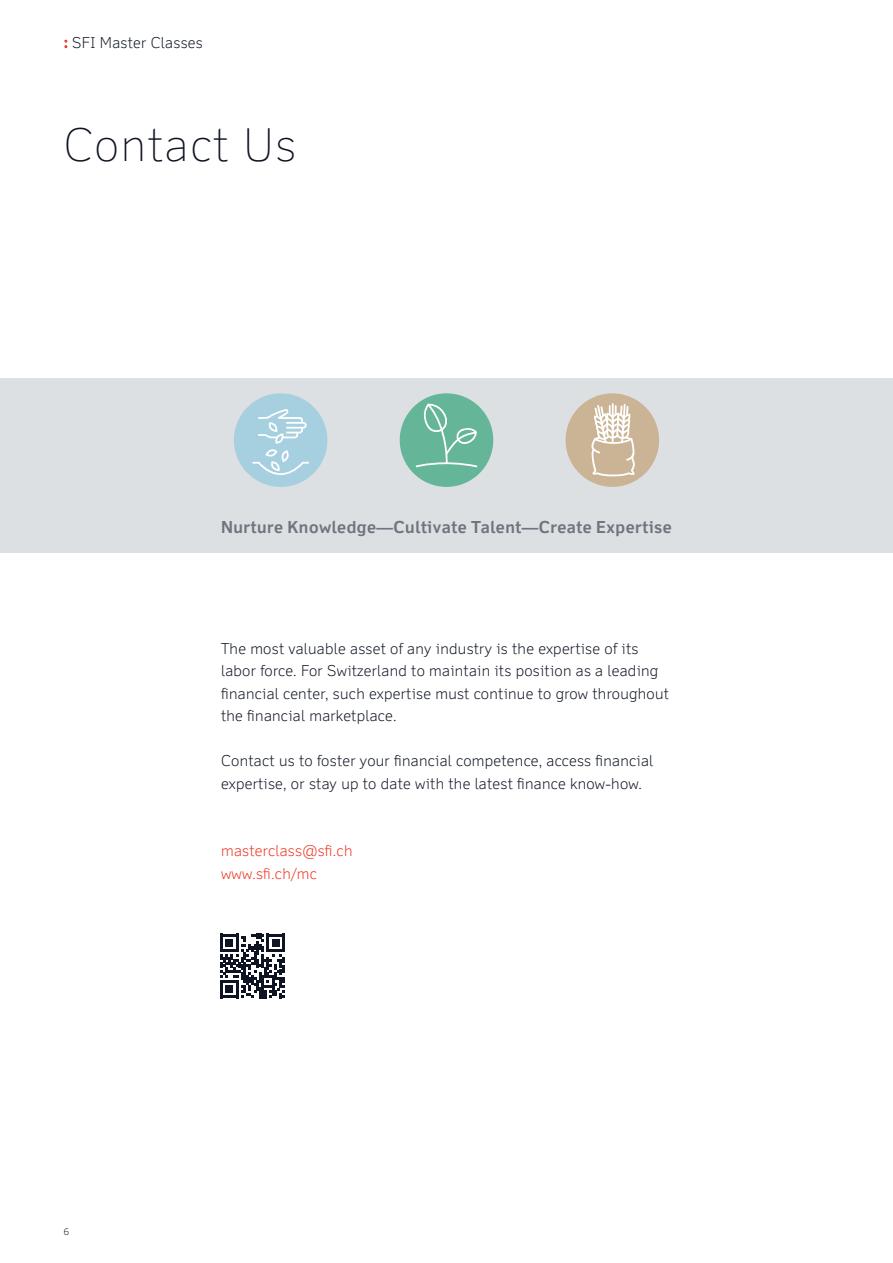
<style>
.page{position:relative;width:893px;height:1263px;background:#fff}
.page>*{position:absolute;margin:0;border:0;box-sizing:border-box;transform-origin:0 0}
.t1{font:100 45px "Felbridge Pro";letter-spacing:.04em;color:#0e1423}
.t2{font:700 16.5px "Felbridge Pro";letter-spacing:.03em;color:#6f757e}
.t3{font:300 15px/22.5px "Felbridge Pro";letter-spacing:.02em;color:#0e1423}
.t4{font:300 15px/22.5px "Felbridge Pro";letter-spacing:.02em;color:#ef3422}
.t5{font:300 9px "Felbridge Pro";color:#0e1423}
.s1{font-family:"New Baskerville Std";font-weight:400;font-size:16.5px;color:#ef3422}
</style>
<div class="page">
<svg style="left:220px;top:934px;width:65px;height:64px"></svg>
<div style="left:0;top:378px;width:893px;height:175px;background:#dde0e3"></div>
<div style="left:234px;top:393px;width:93px;height:94px;background:#a6d0df;border-radius:50%"></div>
<svg style="left:252px;top:409px;width:57px;height:66px"></svg>
<div style="left:400px;top:393px;width:93px;height:94px;background:#65b599;border-radius:50%"></div>
<svg style="left:416px;top:403px;width:61px;height:64px"></svg>
<div style="left:566px;top:393px;width:93px;height:94px;background:#cbb496;border-radius:50%"></div>
<hr style="left:612px;top:403px;width:2px;height:62px;background:#fff">
<svg style="left:591px;top:404px;width:44px;height:73px"></svg>
<p class="t3" style="left:64px;top:32px;width:140px"><span class="s1">:</span> SFI Master Classes</p>
<h1 class="t1" style="left:64px;top:117px;width:234px">Contact Us</h1>
<p class="t2" style="left:221px;top:517px;width:452px">Nurture Knowledge—Cultivate Talent—Create Expertise</p>
<p class="t3" style="left:221px;top:637px;width:449px">The most valuable asset of any industry is the expertise of its labor force. For Switzerland to maintain its position as a leading financial center, such expertise must continue to grow throughout the financial marketplace.</p>
<p class="t3" style="left:221px;top:749px;width:434px">Contact us to foster your financial competence, access financial expertise, or stay up to date with the latest finance know-how.</p>
<p class="t5" style="left:64px;top:1226px;width:7px">6</p>
<p class="t4" style="left:221px;top:839px;width:133px">masterclass@sfi.ch www.sfi.ch/mc</p>
</div>
